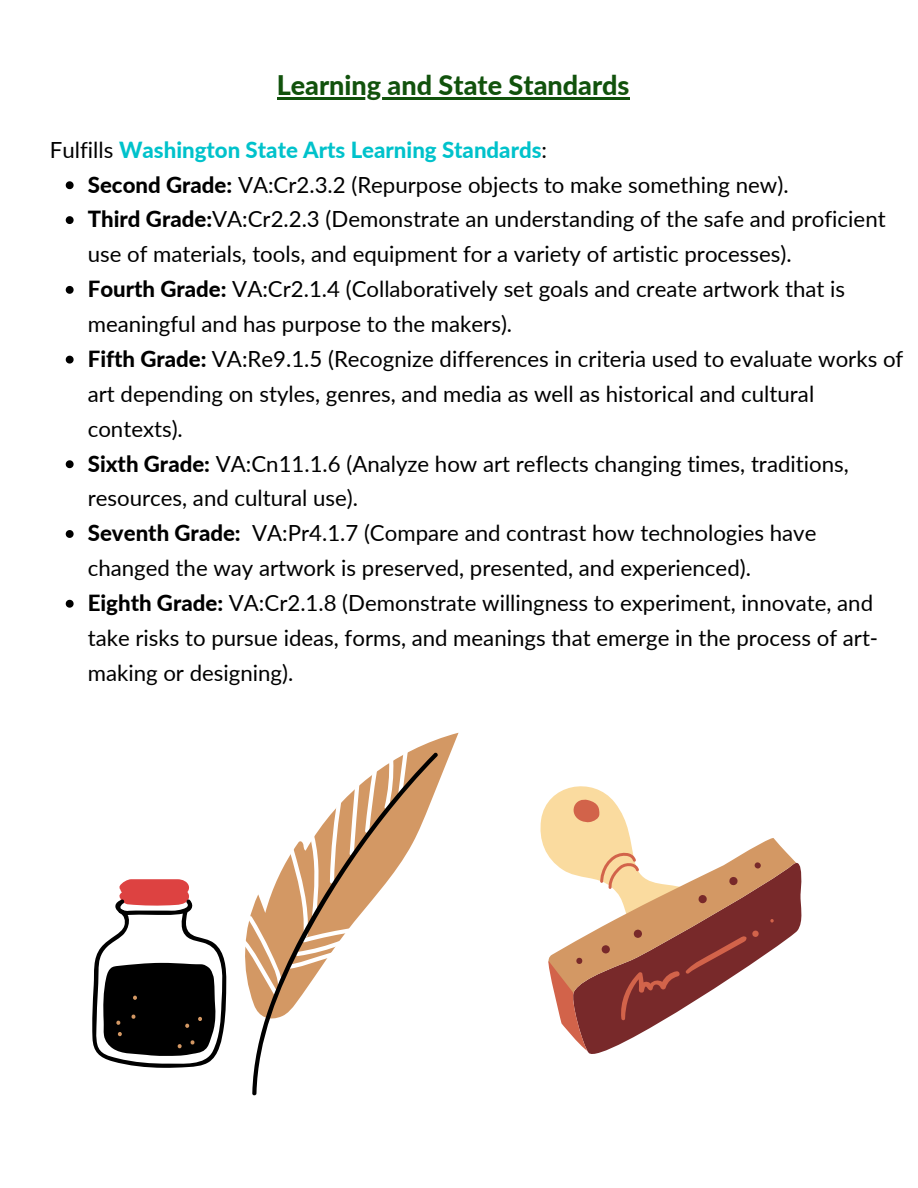
<style>
.page{position:relative;width:918px;height:1188px;background:#fff}
.page>*{position:absolute;margin:0;border:0;box-sizing:border-box;transform-origin:0 0}
.t1{font:800 27px "Lato";color:#11520c}
.t2{font:22.2px/34.8px "Lato";color:#000}
.t3{font:800 22.2px "Lato";color:#00c2cb}
.s1{font-weight:400;color:#000}
.s2{font-weight:800}
</style>
<div class="page">
<svg style="left:66px;top:181px;width:8px;height:8px"></svg>
<svg style="left:66px;top:216px;width:8px;height:8px"></svg>
<svg style="left:66px;top:286px;width:8px;height:8px"></svg>
<svg style="left:66px;top:356px;width:8px;height:8px"></svg>
<svg style="left:66px;top:460px;width:8px;height:8px"></svg>
<svg style="left:66px;top:530px;width:8px;height:8px"></svg>
<svg style="left:66px;top:600px;width:8px;height:8px"></svg>
<hr style="left:277px;top:98px;width:353px;height:2px;background:#11520c">
<svg style="left:587px;top:863px;width:214px;height:191px"></svg>
<svg style="left:540px;top:786px;width:257px;height:208px"></svg>
<svg style="left:547px;top:799px;width:227px;height:252px"></svg>
<svg style="left:92px;top:879px;width:134px;height:189px"></svg>
<svg style="left:251px;top:733px;width:208px;height:266px"></svg>
<svg style="left:384px;top:749px;width:24px;height:2px"></svg>
<svg style="left:245px;top:768px;width:7px;height:229px"></svg>
<svg style="left:252px;top:751px;width:187px;height:345px"></svg>
<p class="t1" style="left:277px;top:69px;width:354px">Learning and State Standards</p>
<p class="t3" style="left:50px;top:136px;width:499px"><span class="s1">Fulfills</span> Washington State Arts Learning Standards<span class="s1">:</span></p>
<p class="t2" style="left:88px;top:167px;width:702px"><span class="s2">Second Grade:</span> VA:Cr2.3.2 (Repurpose objects to make something new).</p>
<p class="t2" style="left:88px;top:201px;width:799px"><span class="s2">Third Grade:</span>VA:Cr2.2.3 (Demonstrate an understanding of the safe and proficient use of materials, tools, and equipment for a variety of artistic processes).</p>
<p class="t2" style="left:88px;top:271px;width:759px"><span class="s2">Fourth Grade:</span> VA:Cr2.1.4 (Collaboratively set goals and create artwork that is meaningful and has purpose to the makers).</p>
<p class="t2" style="left:88px;top:341px;width:817px"><span class="s2">Fifth Grade:</span> VA:Re9.1.5 (Recognize differences in criteria used to evaluate works of art depending on styles, genres, and media as well as historical and cultural contexts).</p>
<p class="t2" style="left:88px;top:446px;width:763px"><span class="s2">Sixth Grade:</span> VA:Cn11.1.6 (Analyze how art reflects changing times, traditions, resources, and cultural use).</p>
<p class="t2" style="left:88px;top:515px;width:730px"><span class="s2">Seventh Grade:</span> VA:Pr4.1.7 (Compare and contrast how technologies have changed the way artwork is preserved, presented, and experienced).</p>
<p class="t2" style="left:88px;top:585px;width:792px"><span class="s2">Eighth Grade:</span> VA:Cr2.1.8 (Demonstrate willingness to experiment, innovate, and take risks to pursue ideas, forms, and meanings that emerge in the process of art&shy;making or designing).</p>
</div>
